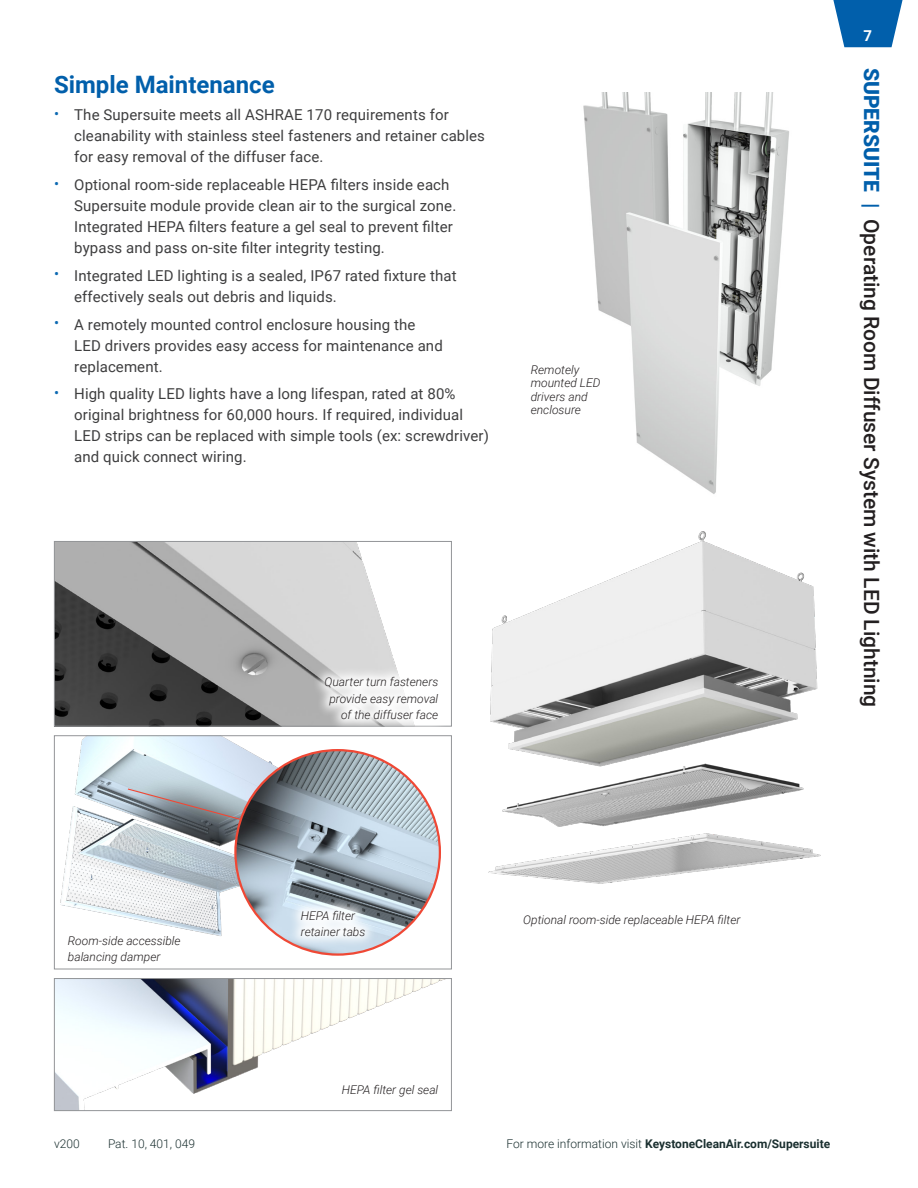
<style>
.page{position:relative;width:918px;height:1188px;background:#fff}
.page>*{position:absolute;margin:0;border:0;box-sizing:border-box;transform-origin:0 0}
.t1{font:700 24px "Roboto";color:#015fab}
.t2{font:500 21px "Roboto";color:#231f20}
.t3{font:15px/21px "Roboto";letter-spacing:.005em;color:#3e3e3f}
.t4{font:700 15px "Roboto";color:#fff}
.Callouts{font:italic 300 12px/16.5px "Roboto";color:#231f20}
.t5{font:700 12px "Roboto";color:#1b3030}
.t6{font:300 12px "Roboto";color:#1b3030}
.s1{color:#0d69b2}
.s2{font-weight:900;color:#015fab}
.s3{font-weight:300}
</style>
<div class="page">
<img style="left:583px;top:92px;width:206px;height:402px">
<img style="left:60px;top:737px;width:291px;height:181px">
<div style="left:54px;top:735px;width:398px;height:234px;border:1px solid #939598"></div>
<img style="left:488px;top:531px;width:333px;height:353px">
<img style="left:56px;top:980px;width:387px;height:129px">
<div style="left:54px;top:978px;width:398px;height:133px;border:1px solid #939598"></div>
<img style="left:56px;top:543px;width:340px;height:182px">
<div style="left:54px;top:541px;width:398px;height:186px;border:1px solid #939598"></div>
<svg style="left:313px;top:665px;width:138px;height:62px"></svg>
<svg style="left:127px;top:750px;width:313px;height:205px"></svg>
<svg style="left:289px;top:898px;width:88px;height:51px"></svg>
<svg style="left:833px;top:0;width:70px;height:47px"></svg>
<h1 class="t1" style="left:54px;top:67px;width:222px">Simple Maintenance</h1>
<p class="t3" style="left:74px;top:104px;width:412px;text-indent:-20px"><span class="s1">•</span> The Supersuite meets all ASHRAE 170 requirements for cleanability with stainless steel fasteners and retainer cables for easy removal of the diffuser face.</p>
<p class="t3" style="left:74px;top:174px;width:384px;text-indent:-20px"><span class="s1">•</span> Optional room-side replaceable HEPA filters inside each Supersuite module provide clean air to the surgical zone.<br>Integrated HEPA filters feature a gel seal to prevent filter bypass and pass on-site filter integrity testing.</p>
<p class="t3" style="left:74px;top:265px;width:384px;text-indent:-20px"><span class="s1">•</span> Integrated LED lighting is a sealed, IP67 rated fixture that effectively seals out debris and liquids.</p>
<p class="t3" style="left:74px;top:313px;width:370px;text-indent:-20px"><span class="s1">•</span> A remotely mounted control enclosure housing the<br>LED drivers provides easy access for maintenance and replacement.</p>
<p class="t3" style="left:74px;top:383px;width:416px;text-indent:-20px"><span class="s1">•</span> High quality LED lights have a long lifespan, rated at 80% original brightness for 60,000 hours. If required, individual LED strips can be replaced with simple tools (ex: screwdriver) and quick connect wiring.</p>
<p class="Callouts" style="left:531px;top:362px;width:71px;line-height:13.5px">Remotely mounted LED drivers and enclosure</p>
<p class="Callouts" style="left:325px;top:673px;width:115px;text-align:right">Quarter turn fasteners provide easy removal of the diffuser face</p>
<p class="t4" style="left:864px;top:25px;width:10px">7</p>
<h2 class="t2" style="left:886px;top:68px;width:641px;rotate:90deg"><span class="s2">SUPERSUITE |</span> Operating Room Diffuser System with LED Lightning</h2>
<p class="Callouts" style="left:68px;top:932px;width:114px">Room-side accessible balancing damper</p>
<p class="Callouts" style="left:301px;top:907px;width:66px">HEPA filter retainer tabs</p>
<p class="Callouts" style="left:342px;top:1081px;width:98px">HEPA filter gel seal</p>
<p class="Callouts" style="left:523px;top:911px;width:219px">Optional room-side replaceable HEPA filter</p>
<p class="t6" style="left:54px;top:1135px;width:27px">v200</p>
<p class="t6" style="left:108px;top:1135px;width:88px">Pat. 10, 401, 049</p>
<p class="t5" style="left:506px;top:1135px;width:325px"><span class="s3">For more information visit</span> KeystoneCleanAir.com/Supersuite</p>
</div>
